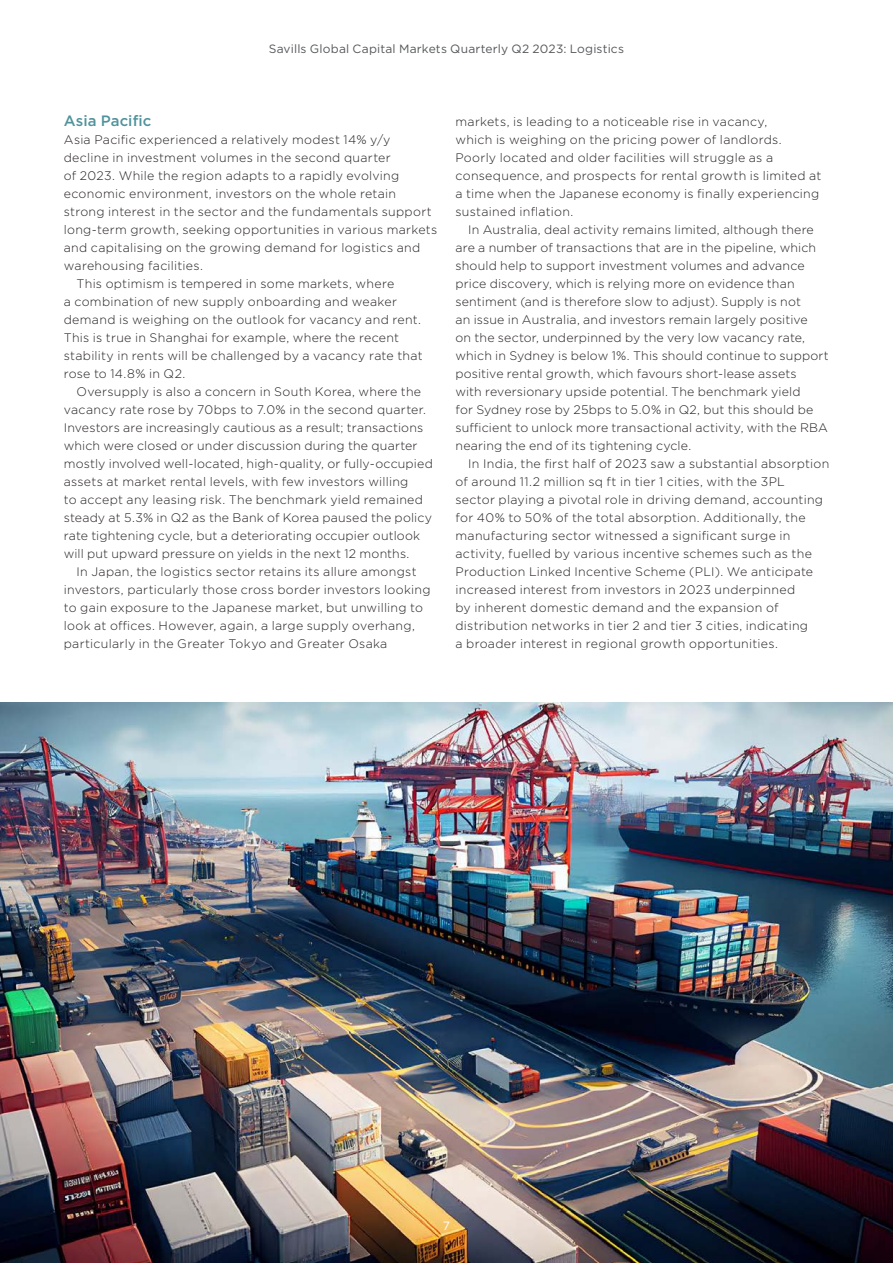
<style>
.page{position:relative;width:893px;height:1263px;background:#fff}
.page>*{position:absolute;margin:0;border:0;box-sizing:border-box;transform-origin:0 0}
.MiM_Body_Freight{font:500 15px "Gotham";letter-spacing:.005em;color:#51939c}
.MiM_Body_Freight_1st{font:300 12.3px/18px "Gotham";letter-spacing:.02em;color:#231f20}
.MiM_Page_2_Slug{font:12px "Gotham";letter-spacing:.015em;color:#57585a}
.MiM_Page_2_Slug-2{font:12px "Gotham";color:#fff}
</style>
<div class="page">
<img style="left:0;top:702px;width:893px;height:561px">
<p class="MiM_Page_2_Slug" style="left:269px;top:41px;width:357px">Savills Global Capital Markets Quarterly Q2 2023: Logistics</p>
<p class="MiM_Body_Freight" style="left:64px;top:111px;width:89px">Asia Pacific</p>
<p class="MiM_Body_Freight_1st" style="left:64px;top:130px;width:375px">Asia Pacific experienced a relatively modest 14% y/y decline in investment volumes in the second quarter<br>of 2023. While the region adapts to a rapidly evolving economic environment, investors on the whole retain strong interest in the sector and the fundamentals support long-term growth, seeking opportunities in various markets and capitalising on the growing demand for logistics and warehousing facilities.</p>
<p class="MiM_Body_Freight_1st" style="left:64px;top:274px;width:360px;text-indent:13px">This optimism is tempered in some markets, where<br>a combination of new supply onboarding and weaker demand is weighing on the outlook for vacancy and rent.<br>This is true in Shanghai for example, where the recent stability in rents will be challenged by a vacancy rate that rose to 14.8% in Q2.</p>
<p class="MiM_Body_Freight_1st" style="left:64px;top:382px;width:371px;text-indent:13px">Oversupply is also a concern in South Korea, where the vacancy rate rose by 70bps to 7.0% in the second quarter.<br>Investors are increasingly cautious as a result; transactions which were closed or under discussion during the quarter mostly involved well-located, high-quality, or fully-occupied assets at market rental levels, with few investors willing<br>to accept any leasing risk. The benchmark yield remained steady at 5.3% in Q2 as the Bank of Korea paused the policy rate tightening cycle, but a deteriorating occupier outlook will put upward pressure on yields in the next 12 months.</p>
<p class="MiM_Body_Freight_1st" style="left:64px;top:562px;width:368px;text-indent:13px">In Japan, the logistics sector retains its allure amongst investors, particularly those cross border investors looking to gain exposure to the Japanese market, but unwilling to look at offices. However, again, a large supply overhang, particularly in the Greater Tokyo and Greater Osaka</p>
<p class="MiM_Body_Freight_1st" style="left:455px;top:112px;width:367px">markets, is leading to a noticeable rise in vacancy,<br>which is weighing on the pricing power of landlords.<br>Poorly located and older facilities will struggle as a consequence, and prospects for rental growth is limited at a time when the Japanese economy is finally experiencing sustained inflation.</p>
<p class="MiM_Body_Freight_1st" style="left:455px;top:221px;width:375px;text-indent:13px">In Australia, deal activity remains limited, although there are a number of transactions that are in the pipeline, which should help to support investment volumes and advance price discovery, which is relying more on evidence than sentiment (and is therefore slow to adjust). Supply is not<br>an issue in Australia, and investors remain largely positive<br>on the sector, underpinned by the very low vacancy rate, which in Sydney is below 1%. This should continue to support positive rental growth, which favours short-lease assets<br>with reversionary upside potential. The benchmark yield<br>for Sydney rose by 25bps to 5.0% in Q2, but this should be sufficient to unlock more transactional activity, with the RBA nearing the end of its tightening cycle.</p>
<p class="MiM_Body_Freight_1st" style="left:455px;top:455px;width:375px;text-indent:13px">In India, the first half of 2023 saw a substantial absorption of around 11.2 million sq ft in tier 1 cities, with the 3PL<br>sector playing a pivotal role in driving demand, accounting for 40% to 50% of the total absorption. Additionally, the manufacturing sector witnessed a significant surge in activity, fuelled by various incentive schemes such as the Production Linked Incentive Scheme (PLI). We anticipate increased interest from investors in 2023 underpinned<br>by inherent domestic demand and the expansion of distribution networks in tier 2 and tier 3 cities, indicating<br>a broader interest in regional growth opportunities.</p>
<p class="MiM_Page_2_Slug-2" style="left:443px;top:1218px;width:9px">7</p>
</div>
